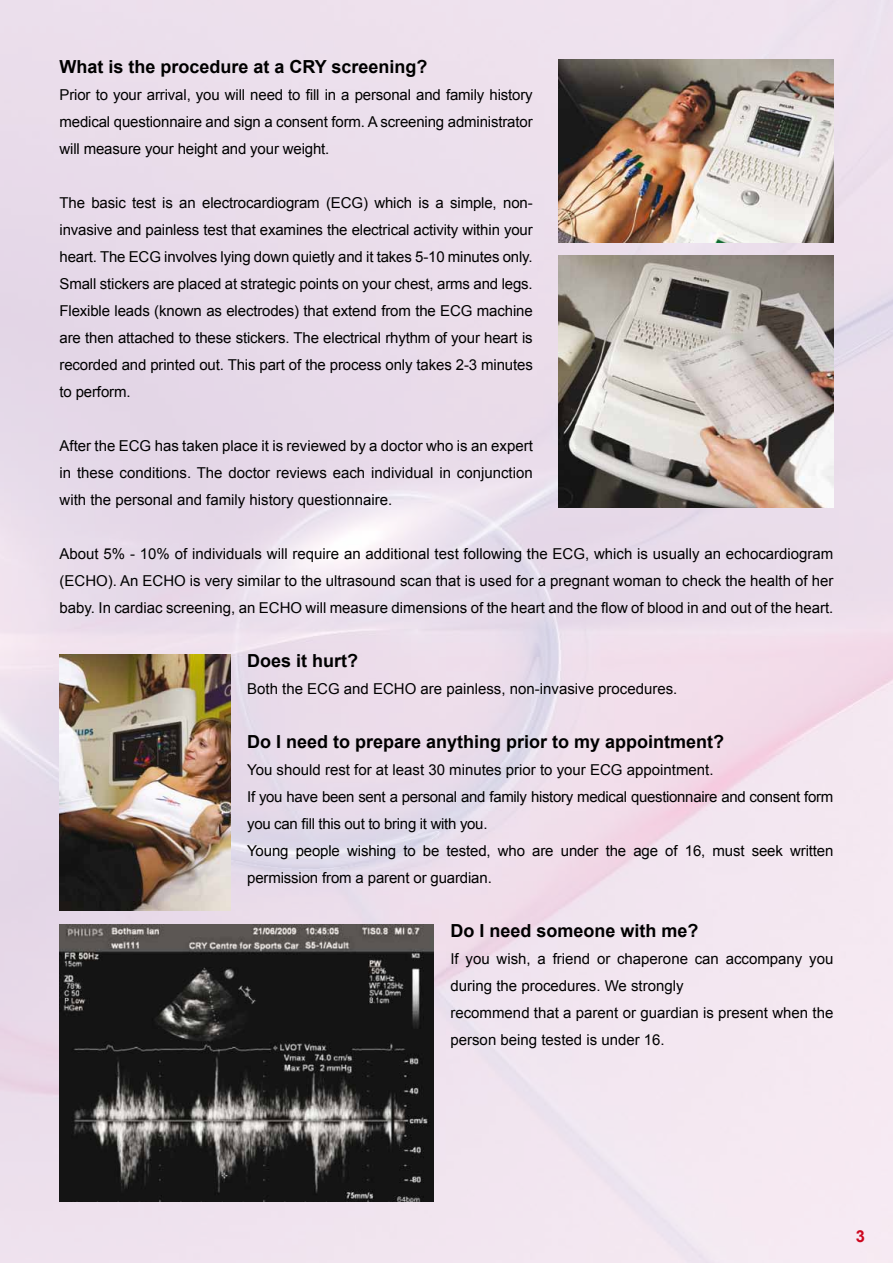
<style>
.page{position:relative;width:893px;height:1263px;background:#fff}
.page>*{position:absolute;margin:0;border:0;box-sizing:border-box;transform-origin:0 0}
.t1{font:700 18px "Arial";color:#000}
.t2{font:700 16.5px "Arial";color:#cd071e}
.t3{font:15px/27px "Arial";color:#000;text-align:justify}
</style>
<div class="page">
<img style="left:0;top:0;width:893px;height:1263px">
<img style="left:558px;top:60px;width:275px;height:182px">
<img style="left:558px;top:255px;width:275px;height:253px">
<img style="left:60px;top:654px;width:170px;height:257px">
<img style="left:60px;top:924px;width:373px;height:277px">
<p class="t1" style="left:60px;top:56px;width:370px">What is the procedure at a CRY screening?</p>
<p class="t3" style="left:60px;top:81px;width:475px">Prior to your arrival, you will need to fill in a personal and family history medical questionnaire and sign a consent form. A screening administrator will measure your height and your weight.</p>
<p class="t3" style="left:60px;top:189px;width:475px">The basic test is an electrocardiogram (ECG) which is a simple, non&shy;invasive and painless test that examines the electrical activity within your heart. The ECG involves lying down quietly and it takes 5-10 minutes only.<br>Small stickers are placed at strategic points on your chest, arms and legs.<br>Flexible leads (known as electrodes) that extend from the ECG machine are then attached to these stickers. The electrical rhythm of your heart is recorded and printed out. This part of the process only takes 2-3 minutes to perform.</p>
<p class="t3" style="left:60px;top:432px;width:475px">After the ECG has taken place it is reviewed by a doctor who is an expert in these conditions. The doctor reviews each individual in conjunction with the personal and family history questionnaire.</p>
<p class="t3" style="left:60px;top:540px;width:775px">About 5% - 10% of individuals will require an additional test following the ECG, which is usually an echocardiogram (ECHO). An ECHO is very similar to the ultrasound scan that is used for a pregnant woman to check the health of her baby. In cardiac screening, an ECHO will measure dimensions of the heart and the flow of blood in and out of the heart.</p>
<p class="t1" style="left:247px;top:650px;width:113px">Does it hurt?</p>
<p class="t3" style="left:247px;top:675px;width:432px">Both the ECG and ECHO are painless, non-invasive procedures.</p>
<p class="t1" style="left:247px;top:731px;width:479px">Do I need to prepare anything prior to my appointment?</p>
<p class="t3" style="left:247px;top:756px;width:588px;text-align:left">You should rest for at least 30 minutes prior to your ECG appointment.<br>If you have been sent a personal and family history medical questionnaire and consent form you can fill this out to bring it with you.<br>Young people wishing to be tested, who are under the age of 16, must seek written permission from a parent or guardian.</p>
<p class="t1" style="left:450px;top:920px;width:250px">Do I need someone with me?</p>
<p class="t3" style="left:450px;top:945px;width:384px;text-align:left">If you wish, a friend or chaperone can accompany you during the procedures. We strongly<br>recommend that a parent or guardian is present when the person being tested is under 16.</p>
<p class="t2" style="left:856px;top:1227px;width:11px">3</p>
</div>
